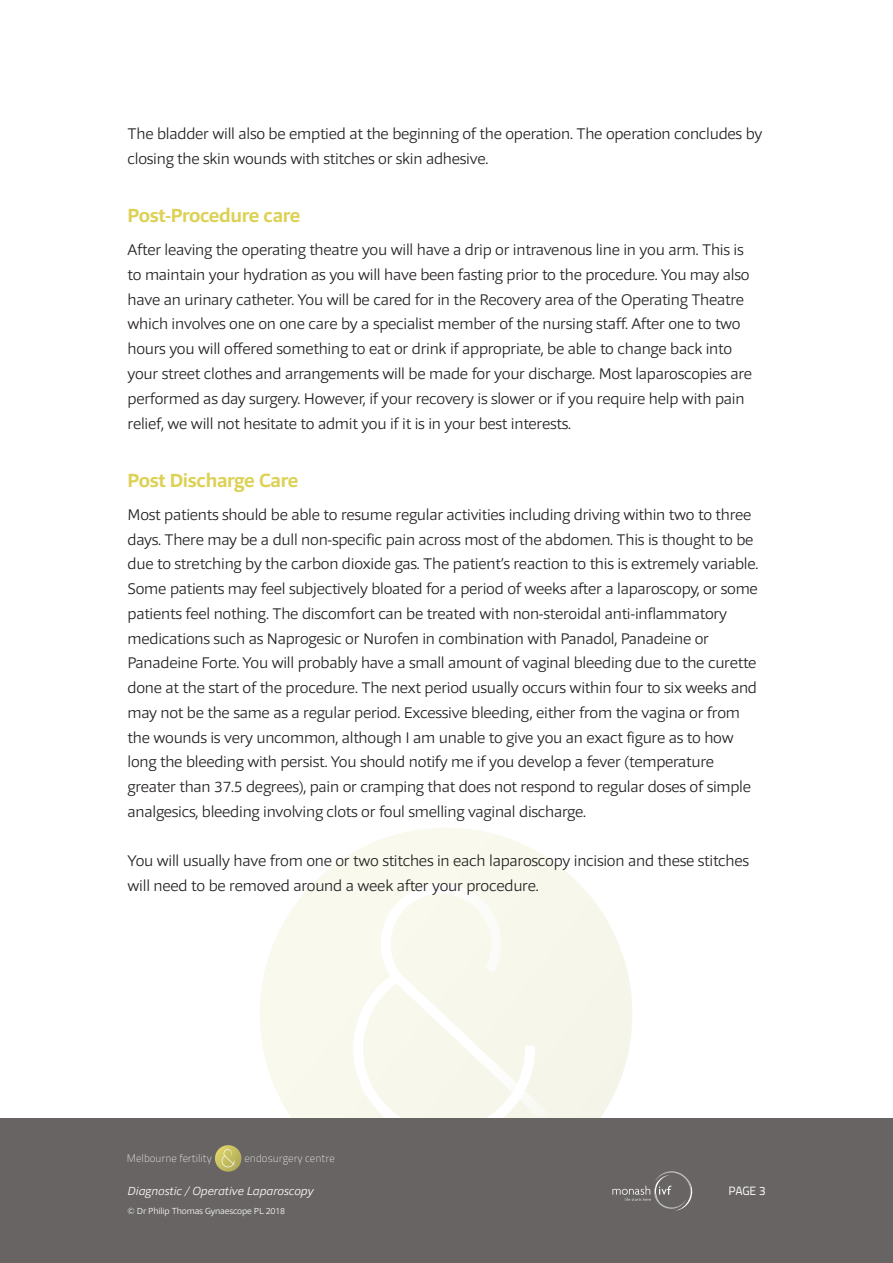
<style>
.page{position:relative;width:893px;height:1263px;background:#fff}
.page>*{position:absolute;margin:0;border:0;box-sizing:border-box;transform-origin:0 0}
.t1{font:700 19.5px "Foro Sans";letter-spacing:-.015em;color:#ddd155}
.t2{font:300 15.75px/24.8px "Foro Sans";letter-spacing:-.015em;color:#231f20}
.t3{font:italic 300 12px "Foro Sans";color:#fff}
.t4{font:12px "Titillium Text 22 L";color:#fff}
.t5{font:700 10.8px "Titillium Text 14 L";color:#fff}
.t6{font:300 9px "Foro Sans";letter-spacing:-.015em;color:#fff}
</style>
<div class="page">
<svg style="left:260px;top:828px;width:372px;height:290px"></svg>
<svg style="left:353px;top:884px;width:199px;height:234px"></svg>
<div style="left:0;top:1118px;width:893px;height:145px;background:#676463"></div>
<svg style="left:215px;top:1145px;width:26px;height:27px"></svg>
<svg style="left:222px;top:1149px;width:14px;height:18px"></svg>
<svg style="left:612px;top:1171px;width:80px;height:40px"></svg>
<p class="t2" style="left:128px;top:123px;width:636px">The bladder will also be emptied at the beginning of the operation. The operation concludes by closing the skin wounds with stitches or skin adhesive.</p>
<p class="t1" style="left:128px;top:209px;width:174px">Post-Procedure care</p>
<p class="t2" style="left:128px;top:239px;width:626px">After leaving the operating theatre you will have a drip or intravenous line in you arm. This is to maintain your hydration as you will have been fasting prior to the procedure. You may also have an urinary catheter. You will be cared for in the Recovery area of the Operating Theatre which involves one on one care by a specialist member of the nursing staff. After one to two hours you will offered something to eat or drink if appropriate, be able to change back into your street clothes and arrangements will be made for your discharge. Most laparoscopies are performed as day surgery. However, if your recovery is slower or if you require help with pain relief, we will not hesitate to admit you if it is in your best interests.</p>
<p class="t1" style="left:128px;top:473px;width:172px">Post Discharge Care</p>
<p class="t2" style="left:128px;top:504px;width:632px">Most patients should be able to resume regular activities including driving within two to three days. There may be a dull non-specific pain across most of the abdomen. This is thought to be due to stretching by the carbon dioxide gas. The patient’s reaction to this is extremely variable.<br>Some patients may feel subjectively bloated for a period of weeks after a laparoscopy, or some patients feel nothing. The discomfort can be treated with non-steroidal anti-inflammatory medications such as Naprogesic or Nurofen in combination with Panadol, Panadeine or Panadeine Forte. You will probably have a small amount of vaginal bleeding due to the curette done at the start of the procedure. The next period usually occurs within four to six weeks and may not be the same as a regular period. Excessive bleeding, either from the vagina or from the wounds is very uncommon, although I am unable to give you an exact figure as to how long the bleeding with persist. You should notify me if you develop a fever (temperature greater than 37.5 degrees), pain or cramping that does not respond to regular doses of simple analgesics, bleeding involving clots or foul smelling vaginal discharge.</p>
<p class="t2" style="left:128px;top:850px;width:623px">You will usually have from one or two stitches in each laparoscopy incision and these stitches will need to be removed around a week after your procedure.</p>
<p class="t5" style="left:127px;top:1154px;width:87px">Melbourne fertility</p>
<p class="t5" style="left:244px;top:1154px;width:92px">endosurgery centre</p>
<p class="t3" style="left:128px;top:1187px;width:187px">Diagnostic / Operative Laparoscopy</p>
<p class="t4" style="left:728px;top:1187px;width:39px">PAGE 3</p>
<p class="t6" style="left:128px;top:1208px;width:159px">© Dr Philip Thomas Gynaescope PL 2018</p>
</div>
